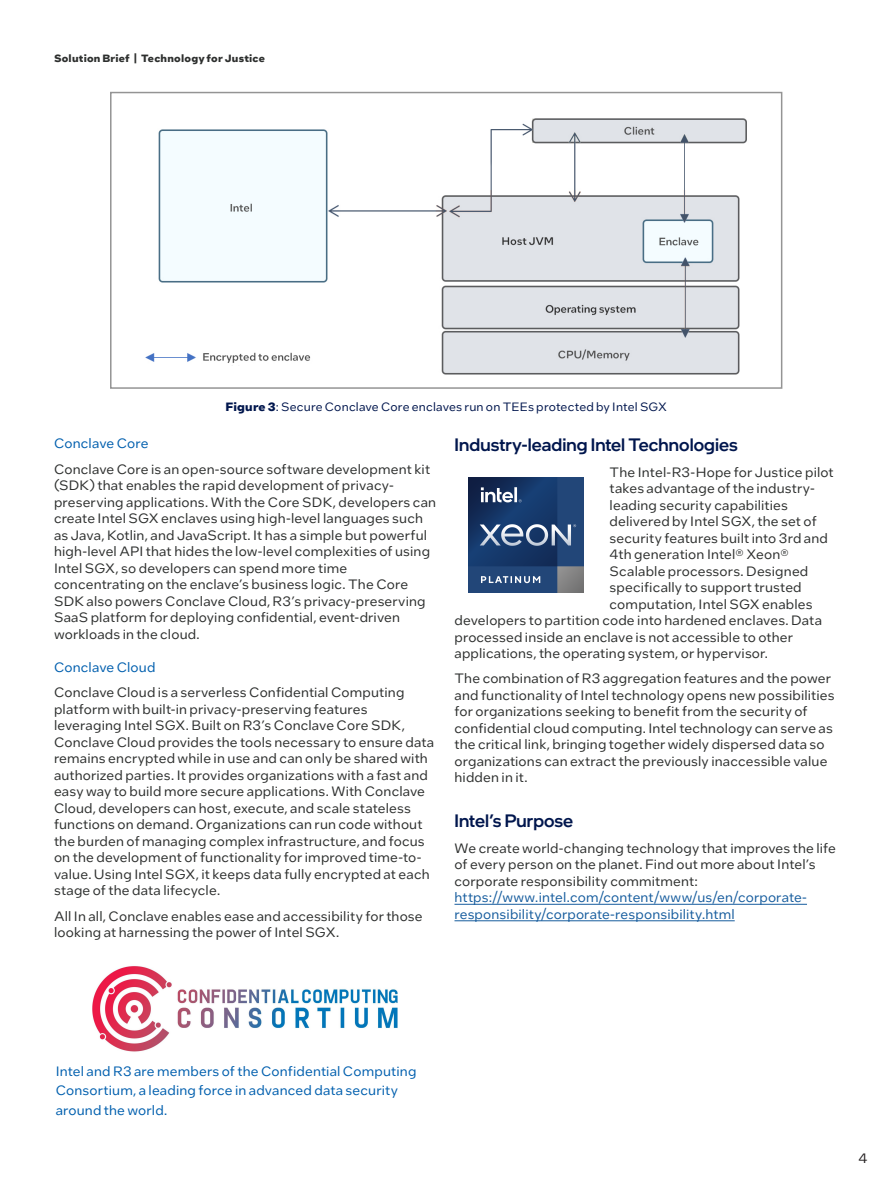
<style>
.page{position:relative;width:891px;height:1188px;background:#fff}
.page>*{position:absolute;margin:0;border:0;box-sizing:border-box;transform-origin:0 0}
.MainCopy___Caption{font:500 18px "Intel One Display";letter-spacing:.005em;color:#00164d}
.MainCopy___Caption-2{font:13.5px/16.5px "Intel One Text";letter-spacing:.01em;color:#2d2f2e}
.CopyHeaderBlue{font:13.5px/19.5px "Intel One Text";letter-spacing:.015em;color:#015fae}
.MainCopy___Caption-3{font:13.5px "Intel One Text";letter-spacing:.01em;color:#015fae}
.t1{font:13.5px "Intel One Text";color:#231f20}
.CopyHeaderBlue-2{font:12px "Intel One Text";letter-spacing:.015em;color:#00164d}
.Document_Header{font:700 10.5px "Intel One Text";letter-spacing:.02em;color:#2d2f2e}
.s1{font-weight:700}
.s2{color:#175d9e}
</style>
<div class="page">
<hr style="left:454px;top:904px;width:353px;height:1px;background:#175d9e">
<hr style="left:454px;top:920px;width:281px;height:1px;background:#175d9e">
<img style="left:129px;top:91px;width:633px;height:284px">
<img style="left:93px;top:966px;width:305px;height:86px">
<div style="left:110px;top:92px;width:672px;height:297px;border:2px solid #949494"></div>
<img style="left:469px;top:478px;width:114px;height:114px">
<p class="Document_Header" style="left:54px;top:51px;width:213px">Solution Brief | Technology for Justice</p>
<p class="CopyHeaderBlue-2" style="left:225px;top:399px;width:443px"><span class="s1">Figure 3</span>: Secure Conclave Core enclaves run on TEEs protected by Intel SGX</p>
<p class="MainCopy___Caption-3" style="left:54px;top:435px;width:96px">Conclave Core</p>
<p class="MainCopy___Caption-2" style="left:54px;top:460px;width:384px">Conclave Core is an open-source software development kit (SDK) that enables the rapid development of privacy&shy;preserving applications. With the Core SDK, developers can create Intel SGX enclaves using high-level languages such as Java, Kotlin, and JavaScript. It has a simple but powerful high-level API that hides the low-level complexities of using Intel SGX, so developers can spend more time concentrating on the enclave’s business logic. The Core SDK also powers Conclave Cloud, R3’s privacy-preserving SaaS platform for deploying confidential, event-driven workloads in the cloud.</p>
<p class="MainCopy___Caption-3" style="left:54px;top:658px;width:103px">Conclave Cloud</p>
<p class="MainCopy___Caption-2" style="left:54px;top:684px;width:382px">Conclave Cloud is a serverless Confidential Computing platform with built-in privacy-preserving features leveraging Intel SGX. Built on R3’s Conclave Core SDK, Conclave Cloud provides the tools necessary to ensure data remains encrypted while in use and can only be shared with authorized parties. It provides organizations with a fast and easy way to build more secure applications. With Conclave Cloud, developers can host, execute, and scale stateless functions on demand. Organizations can run code without the burden of managing complex infrastructure, and focus on the development of functionality for improved time-to&shy;value. Using Intel SGX, it keeps data fully encrypted at each stage of the data lifecycle.</p>
<p class="MainCopy___Caption-2" style="left:54px;top:907px;width:370px">All In all, Conclave enables ease and accessibility for those looking at harnessing the power of Intel SGX.</p>
<p class="MainCopy___Caption" style="left:454px;top:433px;width:285px">Industry-leading Intel Technologies</p>
<p class="MainCopy___Caption-2" style="left:610px;top:463px;width:226px">The Intel-R3-Hope for Justice pilot</p>
<p class="MainCopy___Caption-2" style="left:610px;top:480px;width:207px">takes advantage of the industry-</p>
<p class="MainCopy___Caption-2" style="left:610px;top:496px;width:180px">leading security capabilities</p>
<p class="MainCopy___Caption-2" style="left:610px;top:513px;width:209px">delivered by Intel SGX, the set of</p>
<p class="MainCopy___Caption-2" style="left:610px;top:529px;width:220px">security features built into 3rd and</p>
<p class="MainCopy___Caption-2" style="left:610px;top:546px;width:180px">4th generation Intel® Xeon®</p>
<p class="MainCopy___Caption-2" style="left:610px;top:562px;width:200px">Scalable processors. Designed</p>
<p class="MainCopy___Caption-2" style="left:610px;top:579px;width:194px">specifically to support trusted</p>
<p class="MainCopy___Caption-2" style="left:610px;top:595px;width:204px">computation, Intel SGX enables</p>
<p class="MainCopy___Caption-2" style="left:455px;top:612px;width:369px">developers to partition code into hardened enclaves. Data</p>
<p class="MainCopy___Caption-2" style="left:455px;top:628px;width:340px">processed inside an enclave is not accessible to other</p>
<p class="MainCopy___Caption-2" style="left:455px;top:645px;width:315px">applications, the operating system, or hypervisor.</p>
<p class="MainCopy___Caption-2" style="left:455px;top:670px;width:382px">The combination of R3 aggregation features and the power and functionality of Intel technology opens new possibilities for organizations seeking to benefit from the security of confidential cloud computing. Intel technology can serve as the critical link, bringing together widely dispersed data so organizations can extract the previously inaccessible value hidden in it.</p>
<p class="MainCopy___Caption" style="left:454px;top:810px;width:120px">Intel’s Purpose</p>
<p class="MainCopy___Caption-2" style="left:454px;top:839px;width:383px">We create world-changing technology that improves the life of every person on the planet. Find out more about Intel’s corporate responsibility commitment: <span class="s2">https://www.intel.com/content/www/us/en/corporate&shy;responsibility/corporate-responsibility.html</span></p>
<p class="CopyHeaderBlue" style="left:56px;top:1061px;width:362px">Intel and R3 are members of the Confidential Computing<br>Consortium, a leading force in advanced data security around the world.</p>
<p class="t1" style="left:858px;top:1150px;width:11px">4</p>
</div>
